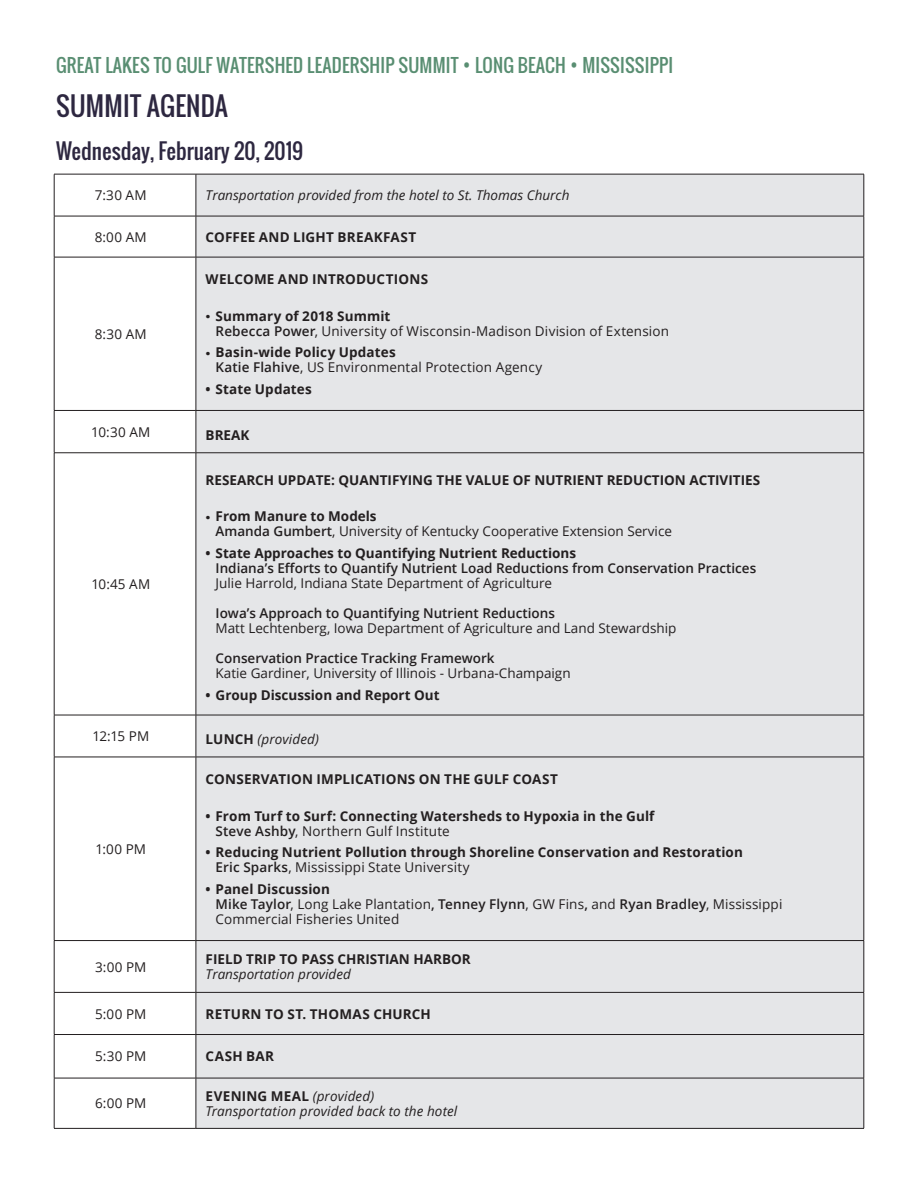
<style>
.page{position:relative;width:918px;height:1188px;background:#fff}
.page>*{position:absolute;margin:0;border:0;box-sizing:border-box;transform-origin:0 0}
.t1{font:25.5px "Oswald";letter-spacing:.01em;color:#2d2740}
.t2{font:21px "Oswald";color:#2d2740}
.t3{font:18px "Oswald";letter-spacing:.01em;color:#598e72}
.bullets{font:13.5px/15px "Open Sans";color:#231f20}
.bullets-2{font:700 13.5px/15px "Open Sans";letter-spacing:.005em;color:#231f20}
.t4{font:600 13.5px/15px "Open Sans";color:#231f20}
.bullets-3{font:italic 13.5px/15px "Open Sans";color:#231f20}
.s1{font-family:"Adobe Caslon Pro";font-size:15px}
.s2{font-weight:700}
.s3{font-weight:600}
.s4{font-weight:400}
.s5{font-weight:700;font-style:normal}
.s6{font-weight:400;font-style:italic}
</style>
<div class="page">
<svg style="left:55px;top:175px;width:141px;height:953px"></svg>
<div style="left:197px;top:175px;width:667px;height:953px;background:#e5e6e8"></div>
<hr style="left:54px;top:174px;width:142px;height:1px;background:#231f20">
<hr style="left:54px;top:174px;width:1px;height:42px;background:#231f20">
<hr style="left:196px;top:174px;width:668px;height:1px;background:#231f20">
<hr style="left:196px;top:174px;width:1px;height:42px;background:#231f20">
<hr style="left:864px;top:174px;width:1px;height:42px;background:#231f20">
<hr style="left:54px;top:216px;width:142px;height:1px;background:#231f20">
<hr style="left:54px;top:216px;width:1px;height:41px;background:#231f20">
<hr style="left:196px;top:216px;width:668px;height:1px;background:#231f20">
<hr style="left:196px;top:216px;width:1px;height:41px;background:#231f20">
<hr style="left:864px;top:216px;width:1px;height:41px;background:#231f20">
<hr style="left:54px;top:257px;width:142px;height:1px;background:#231f20">
<hr style="left:54px;top:257px;width:1px;height:153px;background:#231f20">
<hr style="left:196px;top:257px;width:668px;height:1px;background:#231f20">
<hr style="left:196px;top:257px;width:1px;height:153px;background:#231f20">
<hr style="left:864px;top:257px;width:1px;height:153px;background:#231f20">
<hr style="left:54px;top:410px;width:142px;height:1px;background:#231f20">
<hr style="left:54px;top:411px;width:1px;height:42px;background:#231f20">
<hr style="left:196px;top:410px;width:668px;height:1px;background:#231f20">
<hr style="left:196px;top:411px;width:1px;height:42px;background:#231f20">
<hr style="left:864px;top:411px;width:1px;height:42px;background:#231f20">
<hr style="left:54px;top:453px;width:142px;height:1px;background:#231f20">
<hr style="left:54px;top:453px;width:1px;height:262px;background:#231f20">
<hr style="left:196px;top:453px;width:668px;height:1px;background:#231f20">
<hr style="left:196px;top:453px;width:1px;height:262px;background:#231f20">
<hr style="left:864px;top:453px;width:1px;height:262px;background:#231f20">
<hr style="left:54px;top:715px;width:142px;height:1px;background:#231f20">
<hr style="left:54px;top:715px;width:1px;height:42px;background:#231f20">
<hr style="left:196px;top:715px;width:668px;height:1px;background:#231f20">
<hr style="left:196px;top:715px;width:1px;height:42px;background:#231f20">
<hr style="left:864px;top:715px;width:1px;height:42px;background:#231f20">
<hr style="left:54px;top:757px;width:142px;height:1px;background:#231f20">
<hr style="left:54px;top:757px;width:1px;height:183px;background:#231f20">
<hr style="left:196px;top:757px;width:668px;height:1px;background:#231f20">
<hr style="left:196px;top:757px;width:1px;height:183px;background:#231f20">
<hr style="left:864px;top:757px;width:1px;height:183px;background:#231f20">
<hr style="left:54px;top:940px;width:142px;height:1px;background:#231f20">
<hr style="left:54px;top:941px;width:1px;height:51px;background:#231f20">
<hr style="left:196px;top:940px;width:668px;height:1px;background:#231f20">
<hr style="left:196px;top:941px;width:1px;height:51px;background:#231f20">
<hr style="left:864px;top:941px;width:1px;height:51px;background:#231f20">
<hr style="left:54px;top:992px;width:142px;height:1px;background:#231f20">
<hr style="left:54px;top:993px;width:1px;height:41px;background:#231f20">
<hr style="left:196px;top:992px;width:668px;height:1px;background:#231f20">
<hr style="left:196px;top:993px;width:1px;height:41px;background:#231f20">
<hr style="left:864px;top:993px;width:1px;height:41px;background:#231f20">
<hr style="left:54px;top:1034px;width:142px;height:1px;background:#231f20">
<hr style="left:54px;top:1035px;width:1px;height:43px;background:#231f20">
<hr style="left:196px;top:1034px;width:668px;height:1px;background:#231f20">
<hr style="left:196px;top:1035px;width:1px;height:43px;background:#231f20">
<hr style="left:864px;top:1035px;width:1px;height:43px;background:#231f20">
<hr style="left:54px;top:1078px;width:142px;height:1px;background:#231f20">
<hr style="left:54px;top:1078px;width:1px;height:50px;background:#231f20">
<hr style="left:196px;top:1078px;width:668px;height:1px;background:#231f20">
<hr style="left:196px;top:1078px;width:1px;height:50px;background:#231f20">
<hr style="left:864px;top:1078px;width:1px;height:50px;background:#231f20">
<hr style="left:54px;top:1128px;width:142px;height:1px;background:#231f20">
<hr style="left:196px;top:1128px;width:668px;height:1px;background:#231f20">
<p class="t3" style="left:56px;top:52px;width:619px">GREAT LAKES TO GULF WATERSHED LEADERSHIP SUMMIT • LONG BEACH • MISSISSIPPI</p>
<p class="t1" style="left:56px;top:87px;width:173px">SUMMIT AGENDA</p>
<p class="t2" style="left:56px;top:135px;width:249px">Wednesday, February 20, 2019</p>
<p class="bullets" style="left:95px;top:188px;width:53px">7:30 AM</p>
<p class="bullets-3" style="left:206px;top:187px;width:365px">Transportation provided from the hotel to St. Thomas Church</p>
<p class="bullets" style="left:95px;top:229px;width:54px">8:00 AM</p>
<p class="bullets-2" style="left:206px;top:229px;width:212px">COFFEE AND LIGHT BREAKFAST</p>
<p class="bullets" style="left:95px;top:326px;width:53px">8:30 AM</p>
<p class="bullets-2" style="left:206px;top:271px;width:224px">WELCOME AND INTRODUCTIONS</p>
<p class="bullets" style="left:216px;top:308px;width:455px;text-indent:-10px"><span class="s1">•</span> <span class="s2">Summary of 2018 Summit<br></span><span class="s3">Rebecca Power</span>, University of Wisconsin-Madison Division of Extension</p>
<p class="bullets" style="left:216px;top:345px;width:328px;text-indent:-10px"><span class="s1">•</span> <span class="s2">Basin-wide Policy Updates<br></span><span class="s3">Katie Flahive</span>, US Environmental Protection Agency</p>
<p class="bullets-2" style="left:206px;top:381px;width:108px">• State Updates</p>
<p class="bullets" style="left:91px;top:424px;width:61px">10:30 AM</p>
<p class="bullets-2" style="left:206px;top:427px;width:45px">BREAK</p>
<p class="bullets" style="left:91px;top:576px;width:60px">10:45 AM</p>
<p class="bullets-2" style="left:206px;top:472px;width:556px">RESEARCH UPDATE: QUANTIFYING THE VALUE OF NUTRIENT REDUCTION ACTIVITIES</p>
<p class="bullets" style="left:216px;top:509px;width:458px;text-indent:-10px"><span class="s1">•</span> <span class="s2">From Manure to Models<br></span><span class="s3">Amanda Gumbert</span>, University of Kentucky Cooperative Extension Service</p>
<p class="t4" style="left:216px;top:546px;width:542px;text-indent:-10px"><span class="s2">• State Approaches to Quantifying Nutrient Reductions<br></span>Indiana’s Efforts to Quantify Nutrient Load Reductions from Conservation Practices<br><span class="s4">Julie Harrold, Indiana State Department of Agriculture</span></p>
<p class="bullets" style="left:216px;top:605px;width:462px"><span class="s3">Iowa’s Approach to Quantifying Nutrient Reductions<br></span>Matt Lechtenberg, Iowa Department of Agriculture and Land Stewardship</p>
<p class="bullets" style="left:216px;top:650px;width:357px"><span class="s3">Conservation Practice Tracking Framework<br></span>Katie Gardiner, University of Illinois - Urbana-Champaign</p>
<p class="bullets-2" style="left:206px;top:687px;width:235px">• Group Discussion and Report Out</p>
<p class="bullets" style="left:92px;top:728px;width:58px">12:15 PM</p>
<p class="bullets-3" style="left:206px;top:732px;width:115px"><span class="s5">LUNCH</span> (provided)</p>
<p class="bullets" style="left:96px;top:841px;width:52px">1:00 PM</p>
<p class="bullets-2" style="left:206px;top:771px;width:354px">CONSERVATION IMPLICATIONS ON THE GULF COAST</p>
<p class="bullets-2" style="left:216px;top:808px;width:440px;text-indent:-10px">• From Turf to Surf: Connecting Watersheds to Hypoxia in the Gulf<br><span class="s3">Steve Ashby</span><span class="s4">, Northern Gulf Institute</span></p>
<p class="bullets-2" style="left:216px;top:845px;width:529px;text-indent:-10px">• Reducing Nutrient Pollution through Shoreline Conservation and Restoration<br><span class="s3">Eric Sparks</span><span class="s4">, Mississippi State University</span></p>
<p class="bullets" style="left:216px;top:881px;width:568px;text-indent:-10px"><span class="s2">• Panel Discussion<br></span><span class="s3">Mike Taylor</span>, Long Lake Plantation<span class="s3">, Tenney Flynn</span>, GW Fins<span class="s3">,</span> and <span class="s3">Ryan Bradley</span>, Mississippi<br>Commercial Fisheries United</p>
<p class="bullets" style="left:95px;top:959px;width:53px">3:00 PM</p>
<p class="bullets-2" style="left:206px;top:951px;width:267px">FIELD TRIP TO PASS CHRISTIAN HARBOR<br><span class="s6">Transportation provided</span></p>
<p class="bullets" style="left:95px;top:1006px;width:53px">5:00 PM</p>
<p class="bullets-2" style="left:206px;top:1006px;width:227px">RETURN TO ST. THOMAS CHURCH</p>
<p class="bullets" style="left:95px;top:1049px;width:53px">5:30 PM</p>
<p class="bullets-2" style="left:206px;top:1049px;width:70px">CASH BAR</p>
<p class="bullets" style="left:95px;top:1096px;width:53px">6:00 PM</p>
<p class="bullets-3" style="left:206px;top:1088px;width:253px"><span class="s5">EVENING MEAL</span> (provided)<br>Transportation provided back to the hotel</p>
</div>
